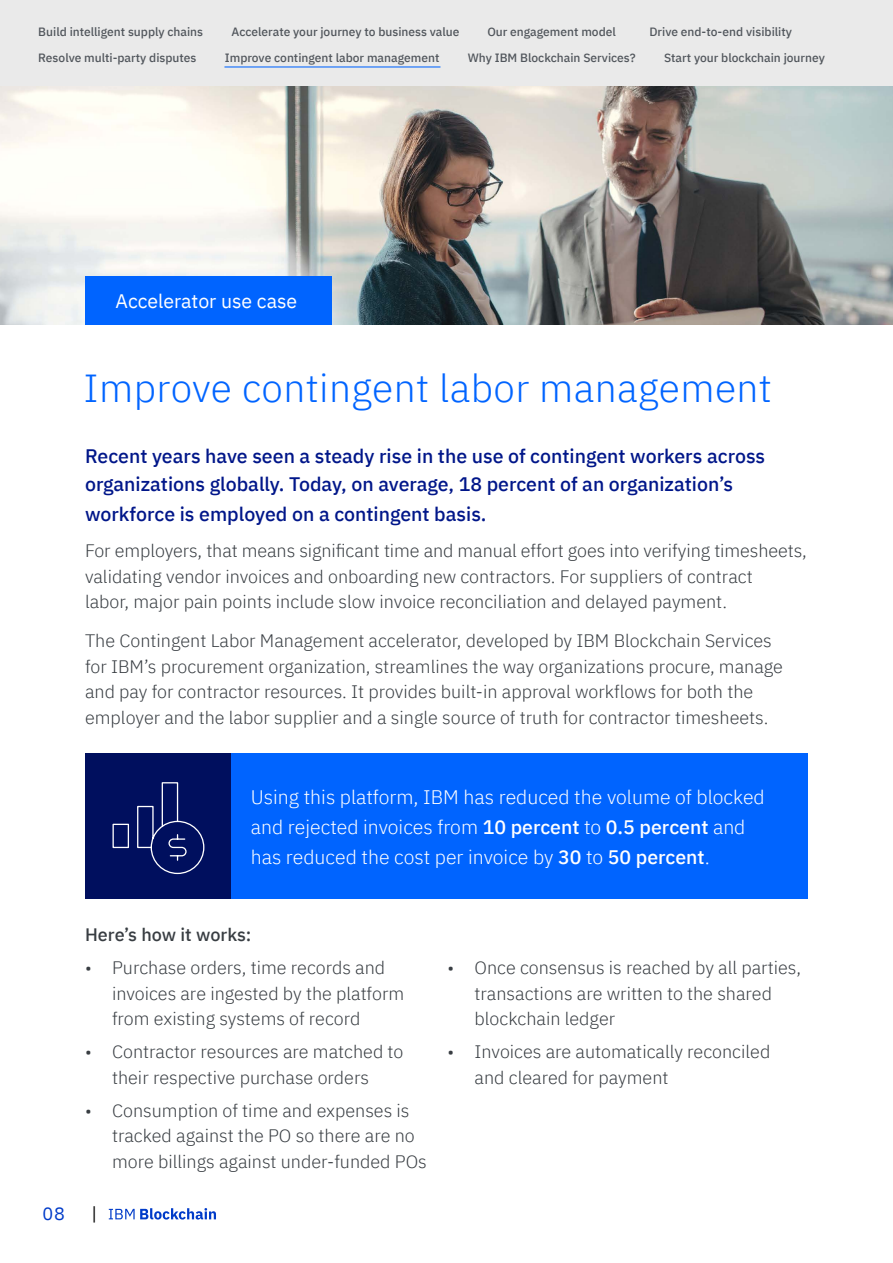
<style>
.page{position:relative;width:893px;height:1263px;background:#fff}
.page>*{position:absolute;margin:0;border:0;box-sizing:border-box;transform-origin:0 0}
.t1{font:300 39px "IBM Plex Sans";letter-spacing:.01em;color:#0064ff}
.t2{font:500 19.5px/29.2px "IBM Plex Sans";color:#001689}
.t3{font:300 19.5px/30px "IBM Plex Sans";color:#fff}
.t4{font:19.5px "IBM Plex Sans";color:#fff}
.t5{font:300 18px/25.5px "IBM Plex Sans";color:#383d42}
.t6{font:500 18px "IBM Plex Sans";color:#383d42}
.t7{font:18px "IBM Plex Sans";color:#003bc9}
.t8{font:18px "IBM Plex Sans";color:#000}
.t9{font:500 12px "IBM Plex Sans";color:#51565c}
.s1{font-weight:500}
</style>
<div class="page">
<svg style="left:109px;top:1208px;width:107px;height:11px"></svg>
<img style="left:0;top:86px;width:893px;height:238px">
<div style="left:85px;top:276px;width:247px;height:48px;background:#0064ff"></div>
<div style="left:85px;top:753px;width:147px;height:146px;background:#000f5e"></div>
<div style="left:232px;top:753px;width:576px;height:146px;background:#0064ff"></div>
<svg style="left:112px;top:782px;width:93px;height:93px"></svg>
<div style="left:0;top:0;width:893px;height:86px;background:#eaeaea"></div>
<hr style="left:224px;top:66px;width:216px;height:2px;background:#0064ff">
<p class="t9" style="left:38px;top:23px;width:166px">Build intelligent supply chains</p>
<p class="t9" style="left:231px;top:23px;width:230px">Accelerate your journey to business value</p>
<p class="t9" style="left:487px;top:23px;width:130px">Our engagement model</p>
<p class="t9" style="left:649px;top:23px;width:144px">Drive end-to-end visibility</p>
<p class="t9" style="left:38px;top:48px;width:160px">Resolve multi-party disputes</p>
<p class="t9" style="left:225px;top:48px;width:216px">Improve contingent labor management</p>
<p class="t9" style="left:468px;top:48px;width:170px">Why IBM Blockchain Services?</p>
<p class="t9" style="left:664px;top:48px;width:162px">Start your blockchain journey</p>
<p class="t4" style="left:116px;top:286px;width:183px">Accelerator use case</p>
<h1 class="t1" style="left:84px;top:359px;width:690px">Improve contingent labor management</h1>
<p class="t2" style="left:85px;top:440px;width:682px">Recent years have seen a steady rise in the use of contingent workers across organizations globally. Today, on average, 18 percent of an organization’s workforce is employed on a contingent basis.</p>
<p class="t5" style="left:85px;top:537px;width:723px">For employers, that means significant time and manual effort goes into verifying timesheets, validating vendor invoices and onboarding new contractors. For suppliers of contract<br>labor, major pain points include slow invoice reconciliation and delayed payment.</p>
<p class="t5" style="left:85px;top:627px;width:699px">The Contingent Labor Management accelerator, developed by IBM Blockchain Services for IBM’s procurement organization, streamlines the way organizations procure, manage and pay for contractor resources. It provides built-in approval workflows for both the employer and the labor supplier and a single source of truth for contractor timesheets.</p>
<p class="t3" style="left:251px;top:781px;width:515px">Using this platform, IBM has reduced the volume of blocked and rejected invoices from <span class="s1">10 percent</span> to <span class="s1">0.5 percent</span> and has reduced the cost per invoice by <span class="s1">30</span> to <span class="s1">50 percent</span>.</p>
<p class="t6" style="left:85px;top:921px;width:168px">Here’s how it works:</p>
<p class="t5" style="left:112px;top:954px;width:294px;text-indent:-27px">• Purchase orders, time records and invoices are ingested by the platform from existing systems of record</p>
<p class="t5" style="left:85px;top:1038px;width:320px;text-align:center">• Contractor resources are matched to their respective purchase orders</p>
<p class="t5" style="left:112px;top:1096px;width:316px;text-indent:-27px">• Consumption of time and expenses is tracked against the PO so there are no more billings against under-funded POs</p>
<p class="t7" style="left:43px;top:1200px;width:24px">08</p>
<p class="t8" style="left:92px;top:1200px;width:7px">|</p>
<p class="t5" style="left:475px;top:954px;width:328px;text-indent:-27px">• Once consensus is reached by all parties, transactions are written to the shared blockchain ledger</p>
<p class="t5" style="left:475px;top:1038px;width:297px;text-indent:-27px">• Invoices are automatically reconciled and cleared for payment</p>
</div>
